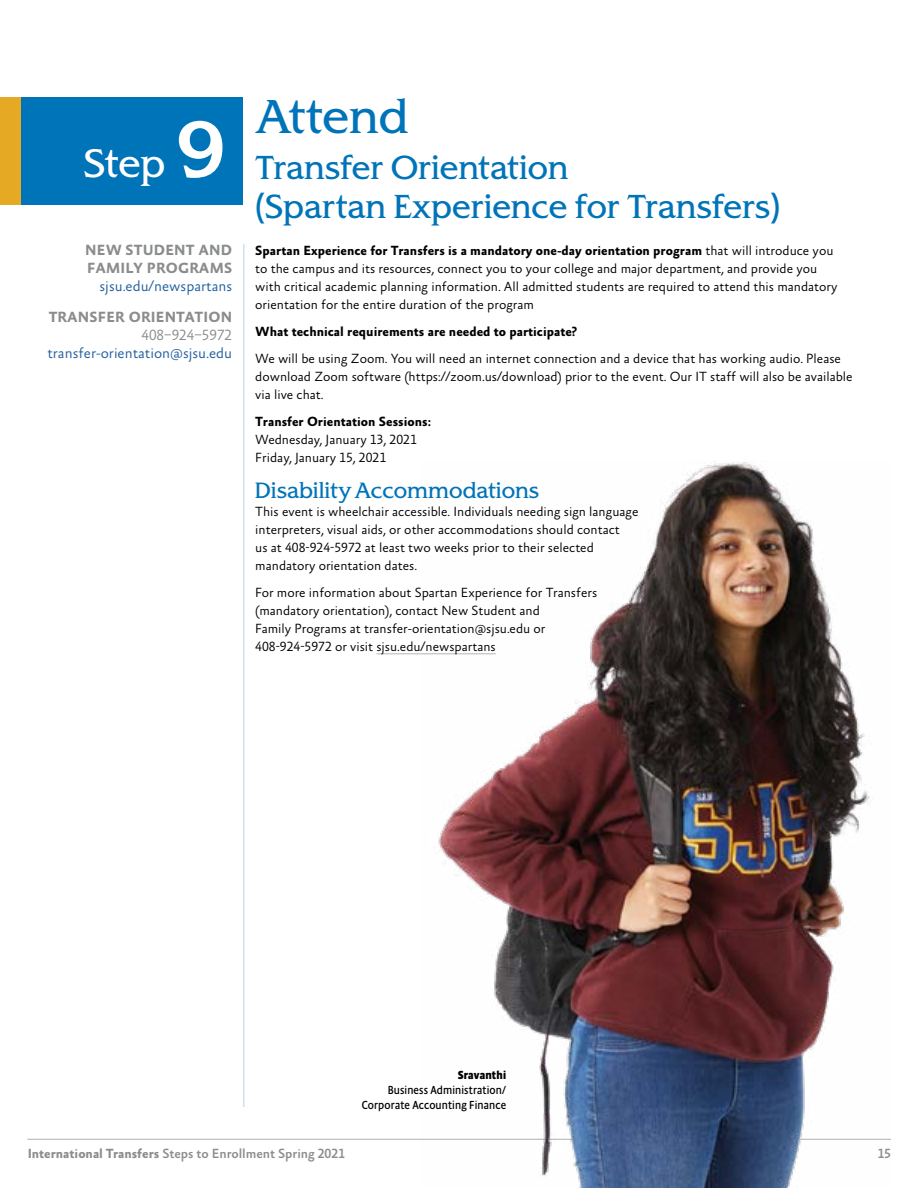
<style>
.page{position:relative;width:918px;height:1188px;background:#fff}
.page>*{position:absolute;margin:0;border:0;box-sizing:border-box;transform-origin:0 0}
.t1{font:45px "SJSU Spartan";color:#0074b9}
.t2{font:37.5px "SJSU Spartan";color:#fff}
.t3{font:31.5px/39px "SJSU Spartan";color:#0074b9}
.t4{font:21px "SJSU Spartan";color:#0074b9}
.t5{font:300 15px "Absara Sans OT";color:#215e9e}
.t6{font:700 15px/18px "Absara Sans OT";letter-spacing:.01em;color:#8a8c8e}
.t7{font:300 15px "Absara Sans OT";color:#8a8c8e}
.t8{font:300 13.5px/18px "Absara Sans OT";color:#000}
.t9{font:700 13.5px "Absara Sans OT";color:#000}
.t10{font:500 13.5px "Absara Sans OT";letter-spacing:-.005em;color:#8a8c8e}
.t11{font:11.85px/15px "Absara Sans Head OT";letter-spacing:.01em;color:#000;text-align:right}
.t12{font:700 11.85px "Absara Sans Head OT";letter-spacing:.015em;color:#000}
.s1{font-weight:700;font-size:75px}
.s2{font-weight:700}
</style>
<div class="page">
<hr style="left:27px;top:1139px;width:864px;height:1px;background:#8b8b8c">
<hr style="left:376px;top:654px;width:120px;height:1px;background:#b7b4bb">
<hr style="left:243px;top:244px;width:1px;height:863px;background:#d1def0">
<div style="left:0;top:97px;width:243px;height:108px;background:#0074b9"></div>
<img style="left:420px;top:461px;width:471px;height:727px">
<div style="left:0;top:97px;width:21px;height:108px;background:#e5a923"></div>
<h2 class="t2" style="left:84px;top:139px;width:143px">Step <span class="s1">9</span></h2>
<p class="t6" style="left:85px;top:242px;width:148px">NEW STUDENT AND<br>FAMILY PROGRAMS</p>
<p class="t5" style="left:100px;top:278px;width:134px">sjsu.edu/newspartans</p>
<p class="t6" style="left:49px;top:309px;width:185px">TRANSFER ORIENTATION</p>
<p class="t7" style="left:141px;top:328px;width:92px">408–924–5972</p>
<p class="t5" style="left:47px;top:346px;width:186px">transfer-orientation@sjsu.edu</p>
<h1 class="t1" style="left:255px;top:88px;width:155px">Attend</h1>
<h3 class="t3" style="left:255px;top:148px;width:527px">Transfer Orientation<br>(Spartan Experience for Transfers)</h3>
<p class="t8" style="left:255px;top:242px;width:584px"><span class="s2">Spartan Experience for Transfers is a mandatory one-day orientation program</span> that will introduce you to the campus and its resources, connect you to your college and major department, and provide you with critical academic planning information. All admitted students are required to attend this mandatory orientation for the entire duration of the program</p>
<p class="t9" style="left:255px;top:324px;width:324px">What technical requirements are needed to participate?</p>
<p class="t8" style="left:255px;top:350px;width:599px">We will be using Zoom. You will need an internet connection and a device that has working audio. Please download Zoom software (https://zoom.us/download) prior to the event. Our IT staff will also be available via live chat.</p>
<p class="t9" style="left:255px;top:414px;width:177px">Transfer Orientation Sessions:</p>
<p class="t8" style="left:255px;top:431px;width:163px">Wednesday, January 13, 2021<br>Friday, January 15, 2021</p>
<h3 class="t4" style="left:255px;top:477px;width:285px">DisabilityAccommodations</h3>
<p class="t8" style="left:255px;top:503px;width:385px">This event is wheelchair accessible. Individuals needing sign language interpreters, visual aids, or other accommodations should contact<br>us at 408-924-5972 at least two weeks prior to their selected mandatory orientation dates.</p>
<p class="t8" style="left:255px;top:584px;width:343px">For more information about Spartan Experience for Transfers (mandatory orientation), contact New Student and<br>Family Programs at transfer-orientation@sjsu.edu or 408-924-5972 or visit sjsu.edu/newspartans</p>
<p class="t12" style="left:458px;top:1068px;width:50px">Sravanthi</p>
<p class="t11" style="left:362px;top:1082px;width:146px">Business Administration/<br>Corporate Accounting Finance</p>
<p class="t10" style="left:28px;top:1147px;width:319px"><span class="s2">International Transfers</span> Steps to Enrollment Spring 2021</p>
<p class="t10" style="left:877px;top:1147px;width:15px">15</p>
</div>
